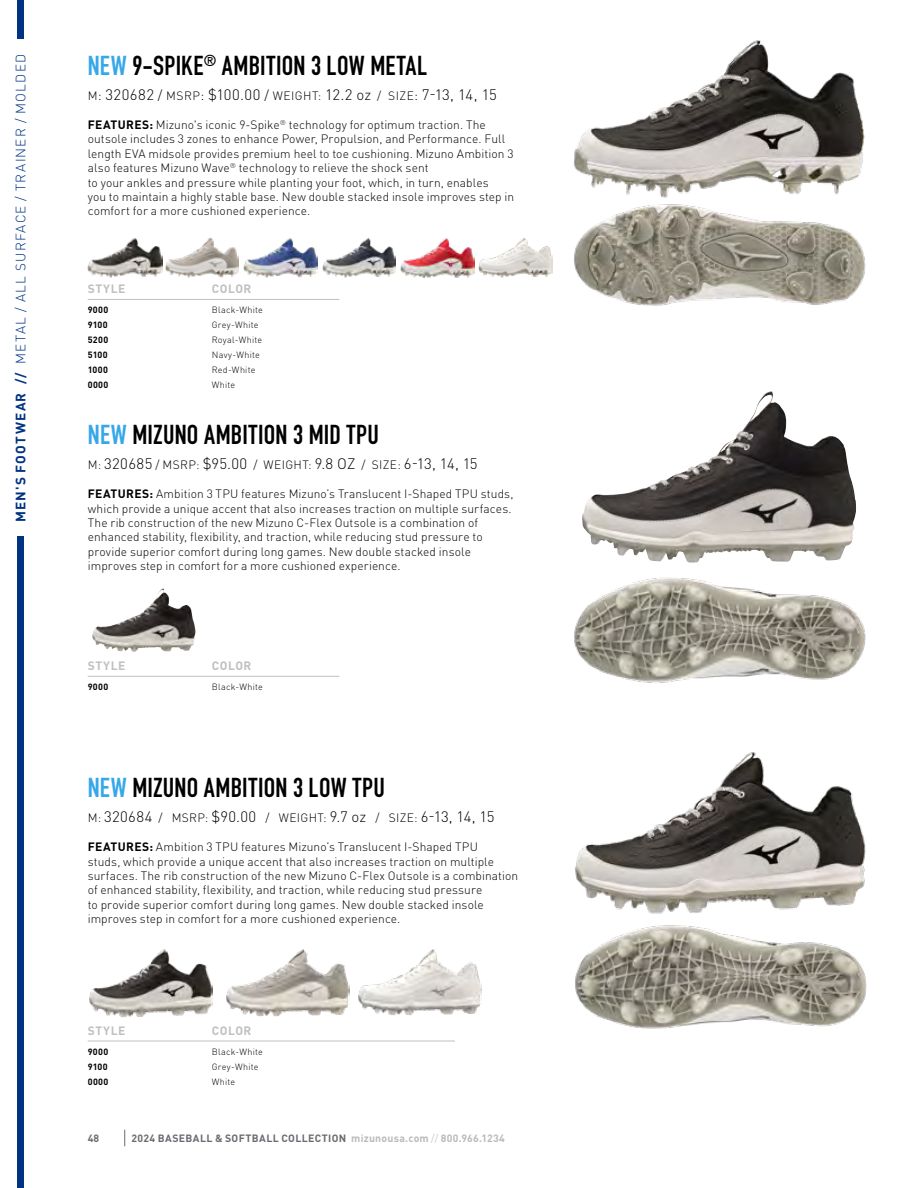
<style>
.page{position:relative;width:918px;height:1188px;background:#fff}
.page>*{position:absolute;margin:0;border:0;box-sizing:border-box;transform-origin:0 0}
.t1{font:27px "DIN Engschrift Std";letter-spacing:.01em;color:#000}
.t2{font:300 15px "DINOT";letter-spacing:.02em;color:#000}
.t3{font:300 13.5px "DINOT";letter-spacing:.085em;color:#003384}
.t4{font:300 12px/14.4px "DINOT";letter-spacing:.005em;color:#000}
.t5{font:700 12px "DINOT";letter-spacing:.045em;color:#c0c0c0}
.t6{font:700 10.5px "DINOT";letter-spacing:.03em;color:#6c6a70}
.t7{font:300 9px/15px "DINOT";letter-spacing:.03em;color:#000}
.t8{font:700 9px/15px "DINOT";letter-spacing:.04em;color:#000;text-align:justify}
.s1{font-weight:700}
.s2{color:#36a7e9}
.s3{font-size:12px}
.s4{font-size:13.5px}
.s5{color:#bbb9b9}
.s6{font-weight:300;color:#bbb9b9}
</style>
<div class="page">
<svg style="left:124px;top:1130px;width:1px;height:16px"></svg>
<div style="left:17px;top:0;width:7px;height:39px;background:#003384"></div>
<div style="left:17px;top:536px;width:7px;height:652px;background:#003384"></div>
<hr style="left:88px;top:1041px;width:124px;height:1px;background:#c0c0c0">
<hr style="left:212px;top:1041px;width:123px;height:1px;background:#c0c0c0">
<hr style="left:335px;top:1041px;width:120px;height:1px;background:#c0c0c0">
<img style="left:575px;top:925px;width:292px;height:104px">
<img style="left:575px;top:752px;width:291px;height:162px">
<img style="left:89px;top:949px;width:124px;height:68px">
<img style="left:226px;top:949px;width:123px;height:67px">
<img style="left:358px;top:949px;width:123px;height:67px">
<hr style="left:88px;top:676px;width:124px;height:1px;background:#c0c0c0">
<hr style="left:212px;top:676px;width:123px;height:1px;background:#c0c0c0">
<img style="left:574px;top:577px;width:292px;height:106px">
<img style="left:582px;top:391px;width:188px;height:165px">
<img style="left:92px;top:589px;width:71px;height:60px">
<hr style="left:88px;top:299px;width:124px;height:1px;background:#c0c0c0">
<hr style="left:212px;top:299px;width:123px;height:1px;background:#c0c0c0">
<img style="left:574px;top:204px;width:292px;height:102px">
<img style="left:573px;top:40px;width:292px;height:158px">
<img style="left:88px;top:238px;width:74px;height:39px">
<img style="left:244px;top:238px;width:74px;height:39px">
<img style="left:400px;top:238px;width:74px;height:39px">
<img style="left:166px;top:238px;width:73px;height:39px">
<img style="left:322px;top:238px;width:73px;height:39px">
<img style="left:478px;top:238px;width:75px;height:39px">
<p class="t3" style="left:10px;top:522px;width:469px;rotate:-90deg"><span class="s1">MEN'S FOOTWEAR //</span> METAL / ALL SURFACE / TRAINER / MOLDED</p>
<h1 class="t1" style="left:88px;top:49px;width:341px"><span class="s2">NEW</span> 9-SPIKE<sup>®</sup> AMBITION 3 LOW METAL</h1>
<p class="t2" style="left:88px;top:83px;width:410px"><span class="s3">M</span><span class="s4">:</span> 320682 <span class="s4">/</span> <span class="s3">MSRP</span><span class="s4">:</span> $100.00 <span class="s4">/</span> <span class="s3">WEIGHT:</span> 12.2 oz <span class="s3">/ SIZE</span><span class="s4">:</span> 7-13, 14, 15</p>
<p class="t4" style="left:88px;top:117px;width:428px"><span class="s1">FEATURES:</span> Mizuno's iconic 9-Spike<sup>®</sup> technology for optimum traction. The outsole includes 3 zones to enhance Power, Propulsion, and Performance. Full length EVA midsole provides premium heel to toe cushioning. Mizuno Ambition 3 also features Mizuno Wave<sup>®</sup> technology to relieve the shock sent<br>to your ankles and pressure while planting your foot, which, in turn, enables<br>you to maintain a highly stable base. New double stacked insole improves step in comfort for a more cushioned experience.</p>
<p class="t5" style="left:88px;top:279px;width:39px">STYLE</p>
<p class="t5" style="left:212px;top:279px;width:41px">COLOR</p>
<p class="t8" style="left:88px;top:302px;width:22px">9000<br>9100<br>5200<br>5100<br>1000<br>0000</p>
<p class="t7" style="left:212px;top:302px;width:53px">Black-White<br>Grey-White<br>Royal-White<br>Navy-White<br>Red-White<br>White</p>
<h1 class="t1" style="left:88px;top:419px;width:293px"><span class="s2">NEW</span> MIZUNO AMBITION 3 MID TPU</h1>
<p class="t2" style="left:88px;top:453px;width:391px"><span class="s3">M:</span> 320685 <span class="s3">/ MSRP:</span> $95.00 <span class="s3">/ WEIGHT:</span> 9.8 OZ <span class="s3">/ SIZE:</span> 6-13, 14, 15</p>
<p class="t4" style="left:88px;top:486px;width:427px"><span class="s1">FEATURES:</span> Ambition 3 TPU features Mizuno’s Translucent I-Shaped TPU studs, which provide a unique accent that also increases traction on multiple surfaces.<br>The rib construction of the new Mizuno C-Flex Outsole is a combination of enhanced stability, flexibility, and traction, while reducing stud pressure to provide superior comfort during long games. New double stacked insole improves step in comfort for a more cushioned experience.</p>
<p class="t5" style="left:88px;top:656px;width:39px">STYLE</p>
<p class="t5" style="left:212px;top:656px;width:41px">COLOR</p>
<p class="t8" style="left:88px;top:679px;width:22px">9000</p>
<p class="t7" style="left:212px;top:679px;width:53px">Black-White</p>
<h1 class="t1" style="left:88px;top:772px;width:299px"><span class="s2">NEW</span> MIZUNO AMBITION 3 LOW TPU</h1>
<p class="t2" style="left:88px;top:806px;width:408px"><span class="s3">M:</span> 320684 <span class="s3">/ MSRP:</span> $90.00 <span class="s3">/ WEIGHT:</span> 9.7 oz <span class="s3">/ SIZE:</span> 6-13, 14, 15</p>
<p class="t4" style="left:88px;top:839px;width:432px"><span class="s1">FEATURES:</span> Ambition 3 TPU features Mizuno’s Translucent I-Shaped TPU<br>studs, which provide a unique accent that also increases traction on multiple surfaces. The rib construction of the new Mizuno C-Flex Outsole is a combination of enhanced stability, flexibility, and traction, while reducing stud pressure<br>to provide superior comfort during long games. New double stacked insole improves step in comfort for a more cushioned experience.</p>
<p class="t5" style="left:88px;top:1021px;width:39px">STYLE</p>
<p class="t5" style="left:212px;top:1021px;width:41px">COLOR</p>
<p class="t8" style="left:88px;top:1043px;width:22px">9000<br>9100<br>0000</p>
<p class="t7" style="left:212px;top:1043px;width:53px">Black-White<br>Grey-White<br>White</p>
<p class="t6" style="left:88px;top:1130px;width:13px">48</p>
<p class="t6" style="left:131px;top:1130px;width:375px">2024 BASEBALL &amp; SOFTBALL COLLECTION <span class="s5">mizunousa.com</span> <span class="s6">//</span> <span class="s5">800.966.1234</span></p>
</div>
